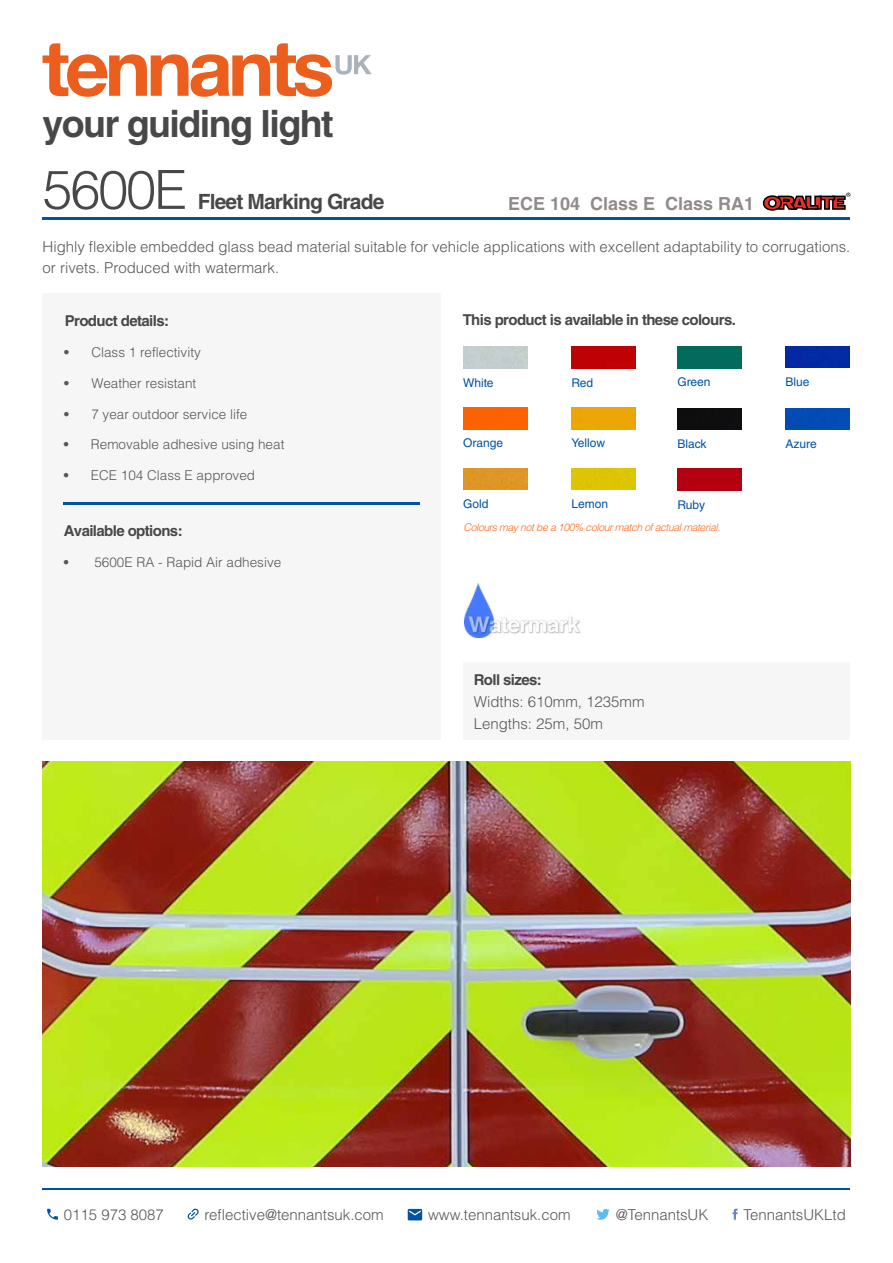
<style>
.page{position:relative;width:893px;height:1263px;background:#fff}
.page>*{position:absolute;margin:0;border:0;box-sizing:border-box;transform-origin:0 0}
.t1{font:300 54px "Helvetica LT Std";letter-spacing:-.04em;color:#494849}
.t2{font:700 37.5px "Helvetica LT Std";letter-spacing:-.04em;color:#494849}
.t3{font:700 21px "Helvetica LT Std";letter-spacing:-.04em;color:#494849}
.t4{font:700 18px "Helvetica LT Std";color:#918c8b}
.t5{font:300 15px/21px "Helvetica LT Std";color:#575756}
.t6{font:700 15px "Helvetica LT Std";letter-spacing:-.04em;color:#494849}
.t7{font:300 13.5px "Helvetica LT Std";color:#575756}
.t8{font:12px "Helvetica LT Std";color:#0053a2}
.t9{font:italic 300 10.5px "Helvetica LT Std";letter-spacing:-.04em;color:#ff681e}
.s1{font-weight:700}
</style>
<div class="page">
<svg style="left:762px;top:193px;width:88px;height:18px"></svg>
<hr style="left:43px;top:217px;width:807px;height:2px;background:#0053a2">
<div style="left:43px;top:294px;width:398px;height:446px;background:#f7f6f7"></div>
<svg style="left:43px;top:43px;width:329px;height:54px"></svg>
<img style="left:43px;top:762px;width:807px;height:404px">
<svg style="left:47px;top:1209px;width:11px;height:11px"></svg>
<svg style="left:187px;top:1208px;width:12px;height:12px"></svg>
<svg style="left:408px;top:1209px;width:14px;height:11px"></svg>
<svg style="left:596px;top:1209px;width:14px;height:11px"></svg>
<svg style="left:733px;top:1209px;width:5px;height:10px"></svg>
<hr style="left:43px;top:1188px;width:807px;height:1px;background:#0053a2">
<hr style="left:64px;top:502px;width:356px;height:2px;background:#0053a2">
<div style="left:463px;top:662px;width:387px;height:78px;background:#f7f6f7"></div>
<img style="left:465px;top:584px;width:116px;height:54px">
<img style="left:571px;top:347px;width:64px;height:21px">
<img style="left:677px;top:347px;width:64px;height:21px">
<img style="left:786px;top:347px;width:63px;height:21px">
<img style="left:463px;top:408px;width:64px;height:21px">
<img style="left:571px;top:408px;width:64px;height:21px">
<img style="left:677px;top:408px;width:64px;height:21px">
<img style="left:786px;top:408px;width:63px;height:21px">
<img style="left:463px;top:468px;width:64px;height:22px">
<img style="left:571px;top:468px;width:64px;height:22px">
<img style="left:677px;top:469px;width:64px;height:21px">
<h2 class="t2" style="left:43px;top:101px;width:293px">your guiding light</h2>
<h1 class="t1" style="left:43px;top:156px;width:146px">5600E</h1>
<h3 class="t3" style="left:198px;top:189px;width:188px">Fleet Marking Grade</h3>
<p class="t5" style="left:43px;top:236px;width:809px">Highly flexible embedded glass bead material suitable for vehicle applications with excellent adaptability to corrugations. or rivets. Produced with watermark.</p>
<p class="t4" style="left:508px;top:192px;width:248px">ECE 104 Class E Class RA1</p>
<p class="t6" style="left:65px;top:311px;width:106px">Product details:</p>
<p class="t7" style="left:64px;top:344px;width:138px"><span class="s1">•</span> Class 1 reflectivity</p>
<p class="t7" style="left:64px;top:375px;width:134px"><span class="s1">•</span> Weather resistant</p>
<p class="t7" style="left:64px;top:405px;width:185px"><span class="s1">•</span> 7 year outdoor service life</p>
<p class="t7" style="left:64px;top:436px;width:222px"><span class="s1">•</span> Removable adhesive using heat</p>
<p class="t7" style="left:64px;top:467px;width:193px"><span class="s1">•</span> ECE 104 Class E approved</p>
<p class="t6" style="left:64px;top:522px;width:120px">Available options:</p>
<p class="t7" style="left:64px;top:554px;width:219px"><span class="s1">•</span> 5600E RA - Rapid Air adhesive</p>
<p class="t6" style="left:463px;top:311px;width:275px">This product is available in these colours.</p>
<p class="t8" style="left:463px;top:375px;width:32px">White</p>
<p class="t8" style="left:571px;top:375px;width:23px">Red</p>
<p class="t8" style="left:677px;top:375px;width:35px">Green</p>
<p class="t8" style="left:786px;top:375px;width:26px">Blue</p>
<p class="t8" style="left:463px;top:436px;width:41px">Orange</p>
<p class="t8" style="left:571px;top:436px;width:35px">Yellow</p>
<p class="t8" style="left:677px;top:437px;width:31px">Black</p>
<p class="t8" style="left:786px;top:437px;width:33px">Azure</p>
<p class="t8" style="left:463px;top:497px;width:27px">Gold</p>
<p class="t8" style="left:571px;top:497px;width:38px">Lemon</p>
<p class="t8" style="left:677px;top:497px;width:29px">Ruby</p>
<p class="t9" style="left:463px;top:520px;width:258px">Colours may not be a 100% colour match of actual material.</p>
<p class="t6" style="left:474px;top:671px;width:70px">Roll sizes:</p>
<p class="t5" style="left:474px;top:690px;width:172px;line-height:21.8px">Widths: 610mm, 1235mm<br>Lengths: 25m, 50m</p>
<p class="t5" style="left:64px;top:1204px;width:101px">0115 973 8087</p>
<p class="t5" style="left:204px;top:1204px;width:181px">reflective@tennantsuk.com</p>
<p class="t5" style="left:428px;top:1204px;width:144px">www.tennantsuk.com</p>
<p class="t5" style="left:616px;top:1204px;width:94px">@TennantsUK</p>
<p class="t5" style="left:743px;top:1204px;width:104px">TennantsUKLtd</p>
</div>
